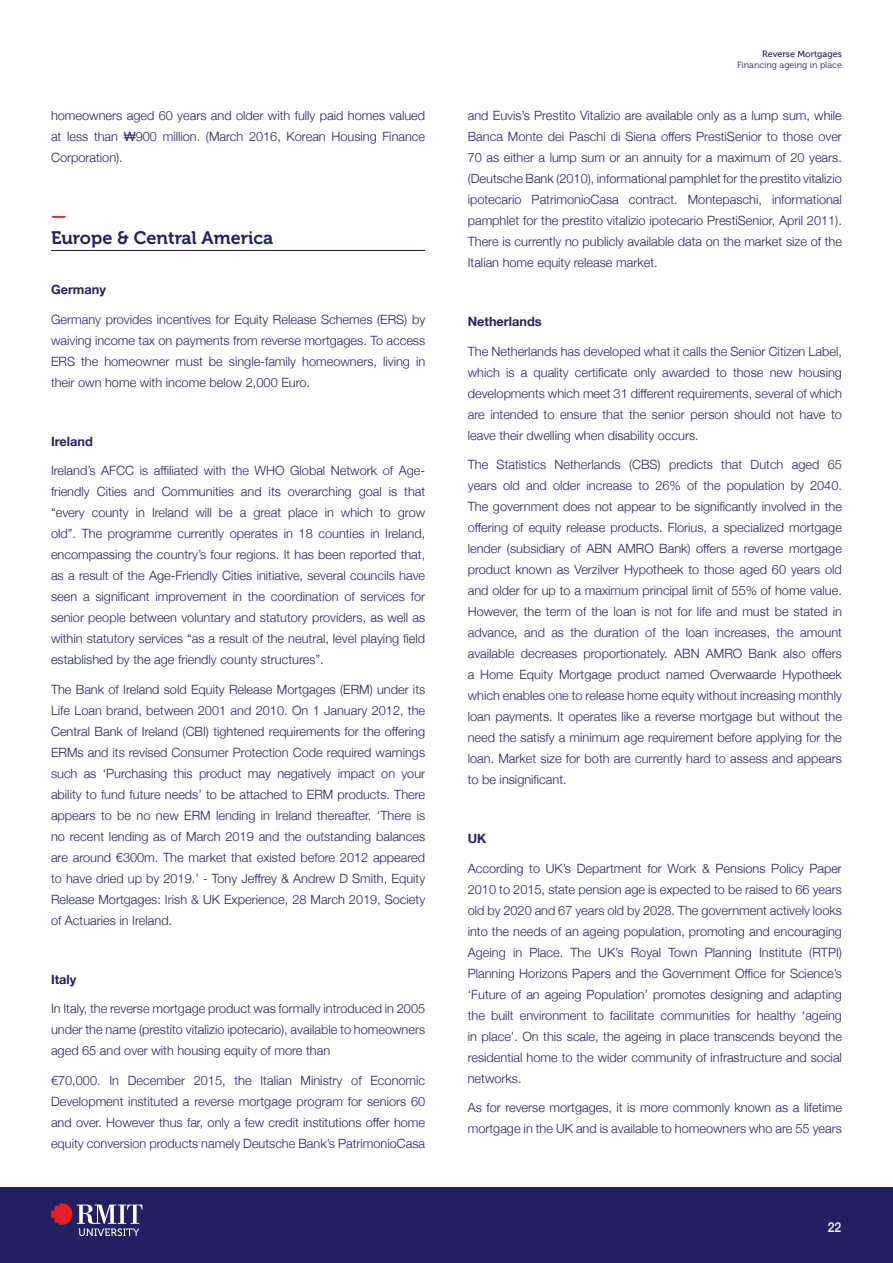
<style>
.page{position:relative;width:893px;height:1263px;background:#fff}
.page>*{position:absolute;margin:0;border:0;box-sizing:border-box;transform-origin:0 0}
.t1{font:18px "Museo 700";color:#222160}
.t2{font:18px "Museo 700";color:#e61e2a}
.t3{font:500 13.5px "Helvetica Neue";color:#fff;scale:.9 1}
.t4{font:300 12.75px/21px "Helvetica Neue";color:#222160;text-align:justify}
.t5{font:700 12.75px "Helvetica Neue";color:#222160}
.t6{font:9px "Museo 300";color:#222160}
.t7{font:9px "Museo 500";color:#222160}
.s1{font-family:"Arial";font-weight:400}
</style>
<div class="page">
<div style="left:0;top:1187px;width:893px;height:76px;background:#222160"></div>
<svg style="left:51px;top:1203px;width:92px;height:33px"></svg>
<hr style="left:51px;top:250px;width:374px;height:1px;background:#222160">
<p class="t4" style="left:51px;top:104px;width:376px">homeowners aged 60 years and older with fully paid homes valued at less than <span class="s1">₩</span>900 million. (March 2016, Korean Housing Finance Corporation).</p>
<h1 class="t2" style="left:51px;top:206px;width:17px">—</h1>
<h1 class="t1" style="left:51px;top:227px;width:224px">Europe &amp; Central America</h1>
<p class="t5" style="left:51px;top:279px;width:57px">Germany</p>
<p class="t4" style="left:51px;top:308px;width:376px">Germany provides incentives for Equity Release Schemes (ERS) by waiving income tax on payments from reverse mortgages. To access ERS the homeowner must be single-family homeowners, living in their own home with income below 2,000 Euro.</p>
<p class="t5" style="left:51px;top:431px;width:43px">Ireland</p>
<p class="t4" style="left:51px;top:459px;width:376px">Ireland’s AFCC is affiliated with the WHO Global Network of Age&shy;friendly Cities and Communities and its overarching goal is that “every county in Ireland will be a great place in which to grow old”. The programme currently operates in 18 counties in Ireland, encompassing the country’s four regions. It has been reported that, as a result of the Age-Friendly Cities initiative, several councils have seen a significant improvement in the coordination of services for senior people between voluntary and statutory providers, as well as within statutory services “as a result of the neutral, level playing field established by the age friendly county structures”.</p>
<p class="t4" style="left:51px;top:678px;width:376px">The Bank of Ireland sold Equity Release Mortgages (ERM) under its Life Loan brand, between 2001 and 2010. On 1 January 2012, the Central Bank of Ireland (CBI) tightened requirements for the offering ERMs and its revised Consumer Protection Code required warnings such as ‘Purchasing this product may negatively impact on your ability to fund future needs’ to be attached to ERM products. There appears to be no new ERM lending in Ireland thereafter. ‘There is no recent lending as of March 2019 and the outstanding balances are around €300m. The market that existed before 2012 appeared to have dried up by 2019.’ - Tony Jeffrey &amp; Andrew D Smith, Equity Release Mortgages: Irish &amp; UK Experience, 28 March 2019, Society of Actuaries in Ireland.</p>
<p class="t5" style="left:51px;top:969px;width:27px">Italy</p>
<p class="t4" style="left:51px;top:997px;width:376px">In Italy, the reverse mortgage product was formally introduced in 2005 under the name (prestito vitalizio ipotecario), available to homeowners aged 65 and over with housing equity of more than</p>
<p class="t4" style="left:51px;top:1069px;width:376px">€70,000. In December 2015, the Italian Ministry of Economic Development instituted a reverse mortgage program for seniors 60 and over. However thus far, only a few credit institutions offer home equity conversion products namely Deutsche Bank’s PatrimonioCasa</p>
<p class="t7" style="left:762px;top:49px;width:81px">Reverse Mortgages</p>
<p class="t6" style="left:737px;top:60px;width:106px">Financing ageing in place</p>
<p class="t4" style="left:468px;top:104px;width:376px">and Euvis’s Prestito Vitalizio are available only as a lump sum, while Banca Monte dei Paschi di Siena offers PrestiSenior to those over 70 as either a lump sum or an annuity for a maximum of 20 years. (Deutsche Bank (2010), informational pamphlet for the prestito vitalizio ipotecario PatrimonioCasa contract. Montepaschi, informational pamphlet for the prestito vitalizio ipotecario PrestiSenior, April 2011).<br>There is currently no publicly available data on the market size of the Italian home equity release market.</p>
<p class="t5" style="left:468px;top:312px;width:75px">Netherlands</p>
<p class="t4" style="left:468px;top:340px;width:376px">The Netherlands has developed what it calls the Senior Citizen Label, which is a quality certificate only awarded to those new housing developments which meet 31 different requirements, several of which are intended to ensure that the senior person should not have to leave their dwelling when disability occurs.</p>
<p class="t4" style="left:468px;top:453px;width:376px">The Statistics Netherlands (CBS) predicts that Dutch aged 65 years old and older increase to 26% of the population by 2040.<br>The government does not appear to be significantly involved in the offering of equity release products. Florius, a specialized mortgage lender (subsidiary of ABN AMRO Bank) offers a reverse mortgage product known as Verzilver Hypotheek to those aged 60 years old and older for up to a maximum principal limit of 55% of home value.<br>However, the term of the loan is not for life and must be stated in advance, and as the duration of the loan increases, the amount available decreases proportionately. ABN AMRO Bank also offers a Home Equity Mortgage product named Overwaarde Hypotheek which enables one to release home equity without increasing monthly loan payments. It operates like a reverse mortgage but without the need the satisfy a minimum age requirement before applying for the loan. Market size for both are currently hard to assess and appears to be insignificant.</p>
<p class="t5" style="left:468px;top:829px;width:20px">UK</p>
<p class="t4" style="left:468px;top:857px;width:376px">According to UK’s Department for Work &amp; Pensions Policy Paper 2010 to 2015, state pension age is expected to be raised to 66 years old by 2020 and 67 years old by 2028. The government actively looks into the needs of an ageing population, promoting and encouraging Ageing in Place. The UK’s Royal Town Planning Institute (RTPI)<br>Planning Horizons Papers and the Government Office for Science’s ‘Future of an ageing Population’ promotes designing and adapting the built environment to facilitate communities for healthy ‘ageing in place’. On this scale, the ageing in place transcends beyond the residential home to the wider community of infrastructure and social networks.</p>
<p class="t4" style="left:468px;top:1096px;width:376px">As for reverse mortgages, it is more commonly known as a lifetime mortgage in the UK and is available to homeowners who are 55 years</p>
<p class="t3" style="left:828px;top:1216px;width:17px">22</p>
</div>
